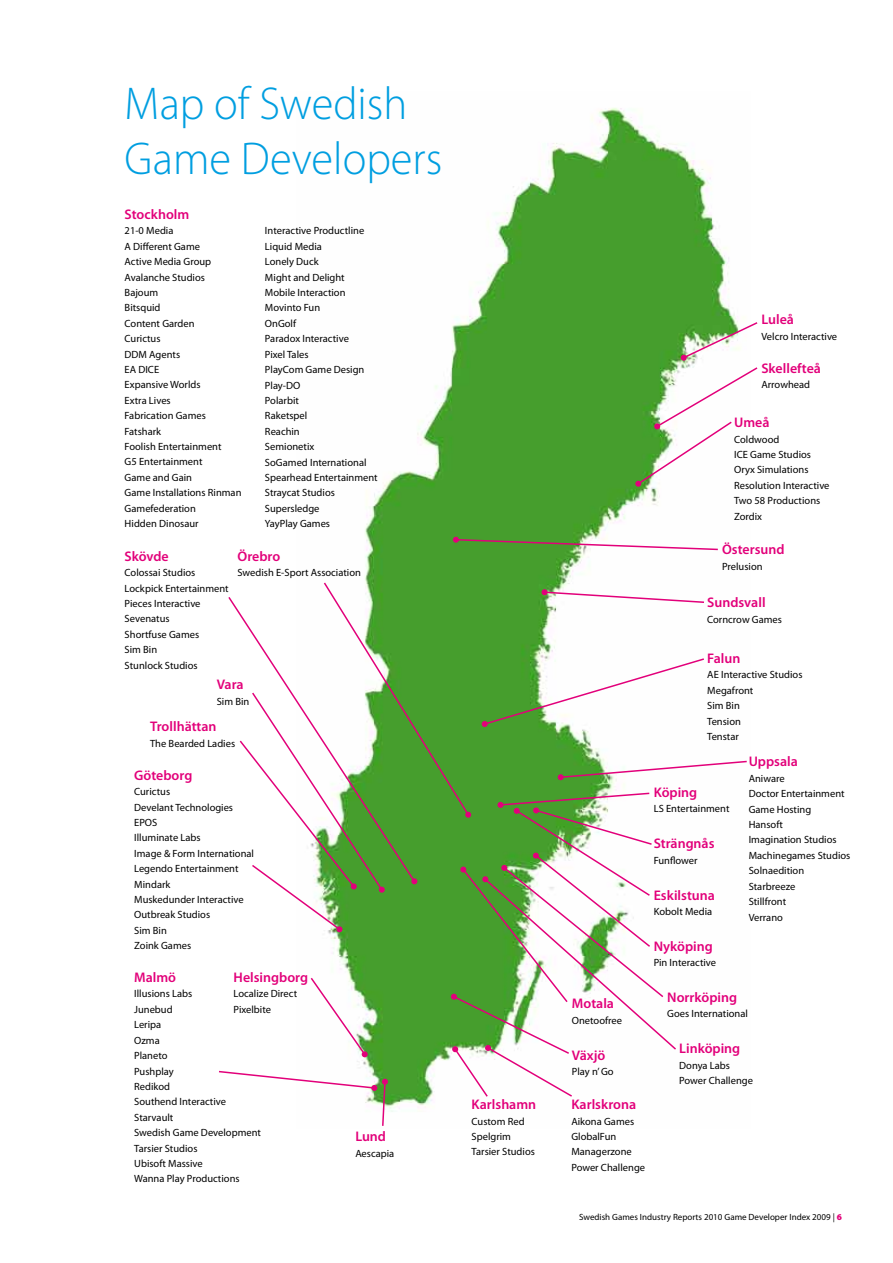
<style>
.page{position:relative;width:893px;height:1263px;background:#fff}
.page>*{position:absolute;margin:0;border:0;box-sizing:border-box;transform-origin:0 0}
.t1{font:300 46.2px/55.5px "Myriad Pro";color:#009ee0;scale:.96 1}
.t2{font:600 13.95px "Myriad Pro";color:#e2007a}
.t3{font:10.5px/15.5px "Myriad Pro";color:#000}
.t4{font:9px "Myriad Pro";color:#000}
.s1{font-weight:900;color:#e2007a}
</style>
<div class="page">
<img style="left:365px;top:108px;width:373px;height:473px">
<svg style="left:635px;top:321px;width:123px;height:166px"></svg>
<svg style="left:219px;top:581px;width:528px;height:545px"></svg>
<svg style="left:453px;top:537px;width:266px;height:14px"></svg>
<h1 class="t1" style="left:125px;top:75px;width:332px">Map of Swedish<br>Game Developers</h1>
<h2 class="t2" style="left:125px;top:205px;width:66px">Stockholm</h2>
<p class="t3" style="left:125px;top:223px;width:118px">21-0 Media<br>A Different Game<br>Active Media Group<br>Avalanche Studios<br>Bajoum<br>Bitsquid<br>Content Garden<br>Curictus<br>DDM Agents<br>EA DICE<br>Expansive Worlds<br>Extra Lives<br>Fabrication Games<br>Fatshark<br>Foolish Entertainment<br>G5 Entertainment<br>Game and Gain<br>Game Installations Rinman<br>Gamefederation<br>Hidden Dinosaur</p>
<p class="t3" style="left:265px;top:223px;width:114px">Interactive Productline<br>Liquid Media<br>Lonely Duck<br>Might and Delight<br>Mobile Interaction<br>Movinto Fun<br>OnGolf<br>Paradox Interactive<br>Pixel Tales<br>PlayCom Game Design<br>Play-DO<br>Polarbit<br>Raketspel<br>Reachin<br>Semionetix<br>SoGamed International<br>Spearhead Entertainment<br>Straycat Studios<br>Supersledge<br>YayPlay Games</p>
<h2 class="t2" style="left:125px;top:547px;width:46px">Skövde</h2>
<p class="t3" style="left:125px;top:565px;width:106px">Colossai Studios<br>Lockpick Entertainment<br>Pieces Interactive<br>Sevenatus<br>Shortfuse Games<br>Sim Bin<br>Stunlock Studios</p>
<h2 class="t2" style="left:238px;top:547px;width:44px">Örebro</h2>
<p class="t3" style="left:238px;top:565px;width:125px">Swedish E-Sport Association</p>
<h2 class="t2" style="left:217px;top:676px;width:28px">Vara</h2>
<p class="t3" style="left:217px;top:693px;width:34px">Sim Bin</p>
<h2 class="t2" style="left:150px;top:717px;width:68px">Trollhättan</h2>
<p class="t3" style="left:150px;top:735px;width:86px">The Bearded Ladies</p>
<h2 class="t2" style="left:761px;top:310px;width:34px">Luleå</h2>
<p class="t3" style="left:761px;top:328px;width:77px">Velcro Interactive</p>
<h2 class="t2" style="left:761px;top:359px;width:61px">Skellefteå</h2>
<p class="t3" style="left:761px;top:377px;width:50px">Arrowhead</p>
<h2 class="t2" style="left:734px;top:414px;width:37px">Umeå</h2>
<p class="t3" style="left:734px;top:431px;width:97px">Coldwood<br>ICE Game Studios<br>Oryx Simulations<br>Resolution Interactive<br>Two 58 Productions<br>Zordix</p>
<h2 class="t2" style="left:722px;top:541px;width:64px">Östersund</h2>
<p class="t3" style="left:722px;top:558px;width:42px">Prelusion</p>
<h2 class="t2" style="left:707px;top:594px;width:60px">Sundsvall</h2>
<p class="t3" style="left:707px;top:611px;width:76px">Corncrow Games</p>
<h2 class="t2" style="left:707px;top:649px;width:35px">Falun</h2>
<p class="t3" style="left:707px;top:667px;width:97px">AE Interactive Studios<br>Megafront<br>Sim Bin<br>Tension<br>Tenstar</p>
<h2 class="t2" style="left:134px;top:766px;width:60px">Göteborg</h2>
<p class="t3" style="left:134px;top:784px;width:121px">Curictus<br>Develant Technologies<br>EPOS<br>Illuminate Labs<br>Image &amp; Form International<br>Legendo Entertainment<br>Mindark<br>Muskedunder Interactive<br>Outbreak Studios<br>Sim Bin<br>Zoink Games</p>
<h2 class="t2" style="left:654px;top:783px;width:45px">Köping</h2>
<p class="t3" style="left:654px;top:801px;width:77px">LS Entertainment</p>
<h2 class="t2" style="left:654px;top:835px;width:62px">Strängnås</h2>
<p class="t3" style="left:654px;top:852px;width:45px">Funflower</p>
<h2 class="t2" style="left:654px;top:886px;width:63px">Eskilstuna</h2>
<p class="t3" style="left:654px;top:903px;width:60px">Kobolt Media</p>
<h2 class="t2" style="left:654px;top:937px;width:61px">Nyköping</h2>
<p class="t3" style="left:654px;top:955px;width:64px">Pin Interactive</p>
<h2 class="t2" style="left:749px;top:753px;width:51px">Uppsala</h2>
<p class="t3" style="left:749px;top:770px;width:103px">Aniware<br>Doctor Entertainment<br>Game Hosting<br>Hansoft<br>Imagination Studios<br>Machinegames Studios<br>Solnaedition<br>Starbreeze<br>Stillfront<br>Verrano</p>
<h2 class="t2" style="left:234px;top:968px;width:76px">Helsingborg</h2>
<p class="t3" style="left:234px;top:986px;width:65px">Localize Direct<br>Pixelbite</p>
<h2 class="t2" style="left:134px;top:968px;width:43px">Malmö</h2>
<p class="t3" style="left:134px;top:986px;width:128px">Illusions Labs<br>Junebud<br>Leripa<br>Ozma<br>Planeto<br>Pushplay<br>Redikod<br>Southend Interactive<br>Starvault<br>Swedish Game Development<br>Tarsier Studios<br>Ubisoft Massive<br>Wanna Play Productions</p>
<h2 class="t2" style="left:355px;top:1128px;width:32px">Lund</h2>
<p class="t3" style="left:355px;top:1145px;width:40px">Aescapia</p>
<h2 class="t2" style="left:472px;top:1095px;width:66px">Karlshamn</h2>
<p class="t3" style="left:472px;top:1113px;width:65px">Custom Red<br>Spelgrim<br>Tarsier Studios</p>
<h2 class="t2" style="left:572px;top:995px;width:44px">Motala</h2>
<p class="t3" style="left:572px;top:1012px;width:52px">Onetoofree</p>
<h2 class="t2" style="left:572px;top:1046px;width:35px">Växjö</h2>
<p class="t3" style="left:572px;top:1064px;width:43px">Play n’ Go</p>
<h2 class="t2" style="left:571px;top:1095px;width:66px">Karlskrona</h2>
<p class="t3" style="left:571px;top:1113px;width:75px">Aikona Games<br>GlobalFun<br>Managerzone<br>Power Challenge</p>
<h2 class="t2" style="left:667px;top:988px;width:71px">Norrköping</h2>
<p class="t3" style="left:667px;top:1006px;width:82px">Goes International</p>
<h2 class="t2" style="left:679px;top:1040px;width:63px">Linköping</h2>
<p class="t3" style="left:679px;top:1057px;width:75px">Donya Labs<br>Power Challenge</p>
<p class="t4" style="left:579px;top:1212px;width:264px">Swedish Games Industry Reports 2010 Game Developer Index 2009 | <span class="s1">6</span></p>
</div>
